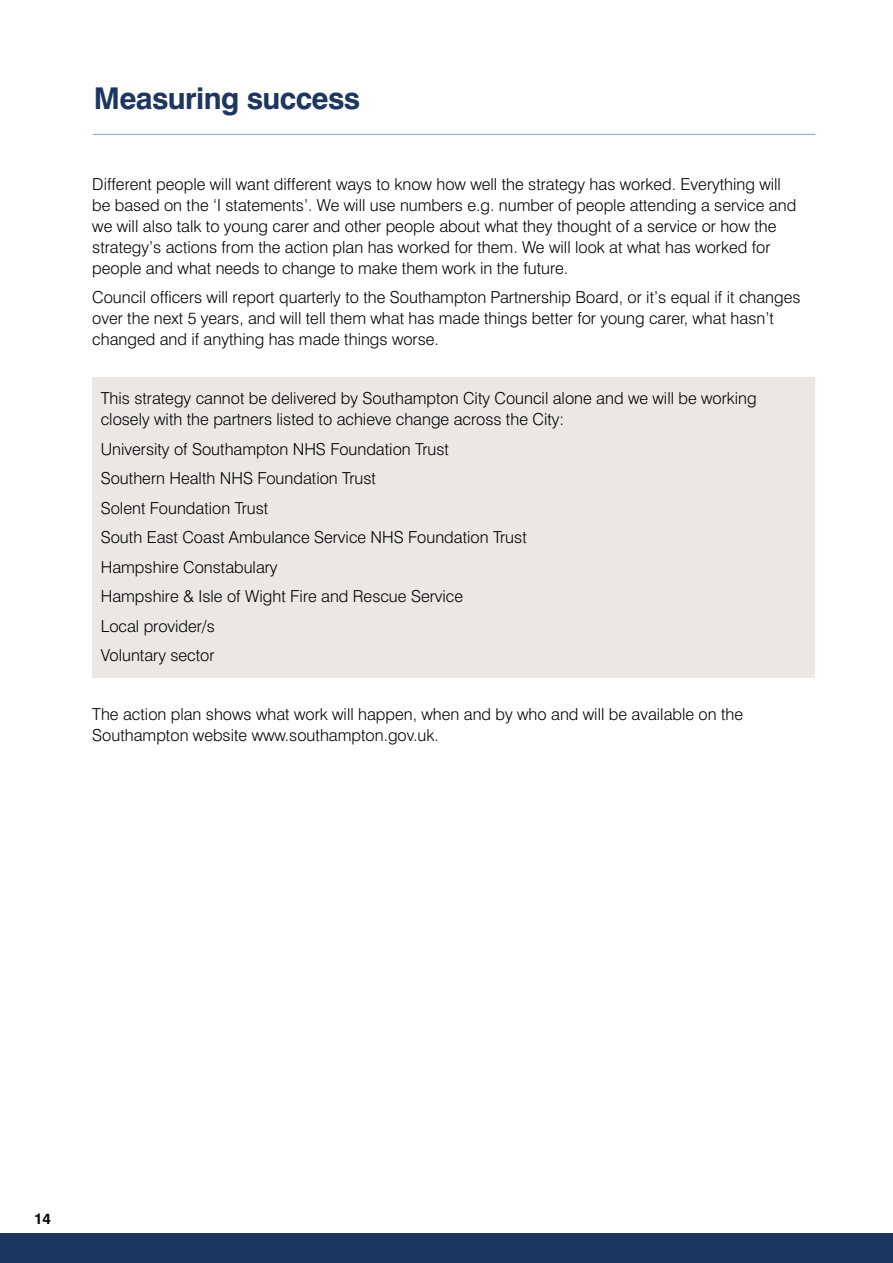
<style>
.page{position:relative;width:893px;height:1263px;background:#fff}
.page>*{position:absolute;margin:0;border:0;box-sizing:border-box;transform-origin:0 0}
.t1{font:700 30px "Swiss 721 BT";letter-spacing:-.02em;color:#1d3661}
.t2{font:300 16.5px/21px "Swiss 721 BT";color:#000}
.t3{font:700 15px "Swiss 721 BT";color:#000}
</style>
<div class="page">
<div style="left:92px;top:377px;width:723px;height:300px;background:#ebe7e4"></div>
<div style="left:0;top:1233px;width:893px;height:30px;background:#1d3661"></div>
<hr style="left:93px;top:134px;width:722px;height:1px;background:#7ba0c4">
<h1 class="t1" style="left:94px;top:80px;width:268px">Measuring success</h1>
<p class="t2" style="left:92px;top:173px;width:705px">Different people will want different ways to know how well the strategy has worked. Everything will be based on the ‘I statements’. We will use numbers e.g. number of people attending a service and we will also talk to young carer and other people about what they thought of a service or how the strategy’s actions from the action plan has worked for them. We will look at what has worked for people and what needs to change to make them work in the future.</p>
<p class="t2" style="left:92px;top:287px;width:710px">Council officers will report quarterly to the Southampton Partnership Board, or it’s equal if it changes over the next 5 years, and will tell them what has made things better for young carer, what hasn’t changed and if anything has made things worse.</p>
<p class="t2" style="left:101px;top:388px;width:657px">This strategy cannot be delivered by Southampton City Council alone and we will be working closely with the partners listed to achieve change across the City:</p>
<p class="t2" style="left:101px;top:434px;width:428px;line-height:29.5px">University of Southampton NHS Foundation Trust<br>Southern Health NHS Foundation Trust<br>Solent Foundation Trust<br>South East Coast Ambulance Service NHS Foundation Trust Hampshire Constabulary<br>Hampshire &amp; Isle of Wight Fire and Rescue Service<br>Local provider/s<br>Voluntary sector</p>
<p class="t2" style="left:92px;top:704px;width:652px">The action plan shows what work will happen, when and by who and will be available on the<br>Southampton website www.southampton.gov.uk.</p>
<p class="t3" style="left:34px;top:1209px;width:19px">14</p>
</div>
